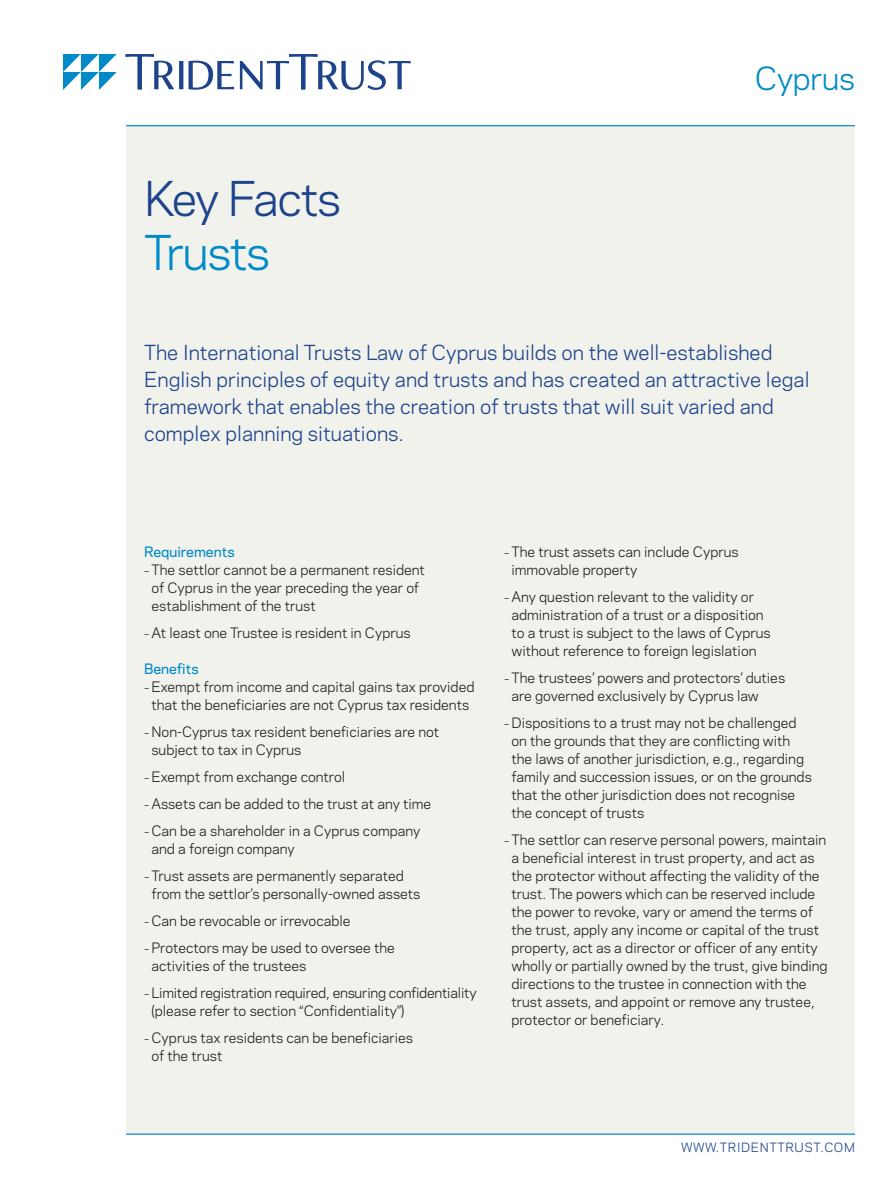
<style>
.page{position:relative;width:891px;height:1188px;background:#fff}
.page>*{position:absolute;margin:0;border:0;box-sizing:border-box;transform-origin:0 0}
.t1{font:45px "Polaris";letter-spacing:-.04em;color:#1d448b}
.t2{font:45px "Polaris";letter-spacing:-.03em;color:#008ac8}
.t3{font:30px "Polaris";letter-spacing:-.01em;color:#008ac8}
.Intro_Text{font:19.5px/27px "Polaris";color:#1d448b}
.t4{font:13.5px/18px "Polaris";color:#231f20}
.Head_1{font:500 13.5px "Polaris";color:#008ac8}
.t5{font:12px "Polaris";letter-spacing:.05em;color:#1d448b}
.s1{font-size:10.5px}
</style>
<div class="page">
<div style="left:126px;top:126px;width:729px;height:1008px;background:#f2f2ed"></div>
<hr style="left:126px;top:126px;width:729px;height:1px;background:#008ac8">
<hr style="left:126px;top:1134px;width:729px;height:1px;background:#008ac8">
<svg style="left:126px;top:54px;width:285px;height:36px"></svg>
<svg style="left:63px;top:54px;width:54px;height:36px"></svg>
<h1 class="t1" style="left:144px;top:165px;width:199px">Key Facts</h1>
<h1 class="t2" style="left:144px;top:219px;width:128px">Trusts</h1>
<h2 class="t3" style="left:755px;top:56px;width:102px">Cyprus</h2>
<p class="Intro_Text" style="left:144px;top:338px;width:667px">The International Trusts Law of Cyprus builds on the well-established English principles of equity and trusts and has created an attractive legal framework that enables the creation of trusts that will suit varied and complex planning situations.</p>
<p class="Head_1" style="left:144px;top:541px;width:92px">Requirements</p>
<p class="t4" style="left:152px;top:560px;width:275px;text-indent:-8px"><span class="s1">–</span> The settlor cannot be a permanent resident of Cyprus in the year preceding the year of establishment of the trust</p>
<p class="t4" style="left:144px;top:623px;width:268px"><span class="s1">–</span> At least one Trustee is resident in Cyprus</p>
<p class="Head_1" style="left:144px;top:658px;width:56px">Benefits</p>
<p class="t4" style="left:144px;top:677px;width:332px;text-align:center"><span class="s1">–</span> Exempt from income and capital gains tax provided that the beneficiaries are not Cyprus tax residents</p>
<p class="t4" style="left:152px;top:722px;width:289px;text-indent:-8px"><span class="s1">–</span> Non-Cyprus tax resident beneficiaries are not subject to tax in Cyprus</p>
<p class="t4" style="left:144px;top:767px;width:203px"><span class="s1">–</span> Exempt from exchange control</p>
<p class="t4" style="left:144px;top:794px;width:289px"><span class="s1">–</span> Assets can be added to the trust at any time</p>
<p class="t4" style="left:152px;top:821px;width:270px;text-indent:-8px"><span class="s1">–</span> Can be a shareholder in a Cyprus company and a foreign company</p>
<p class="t4" style="left:152px;top:866px;width:270px;text-indent:-8px"><span class="s1">–</span> Trust assets are permanently separated from the settlor’s personally-owned assets</p>
<p class="t4" style="left:144px;top:911px;width:208px"><span class="s1">–</span> Can be revocable or irrevocable</p>
<p class="t4" style="left:152px;top:938px;width:245px;text-indent:-8px"><span class="s1">–</span> Protectors may be used to oversee the activities of the trustees</p>
<p class="t4" style="left:152px;top:983px;width:327px;text-indent:-8px"><span class="s1">–</span> Limited registration required, ensuring confidentiality (please refer to section “Confidentiality”)</p>
<p class="t4" style="left:152px;top:1028px;width:263px;text-indent:-8px"><span class="s1">–</span> Cyprus tax residents can be beneficiaries of the trust</p>
<p class="t4" style="left:512px;top:542px;width:229px;text-indent:-8px"><span class="s1">–</span> The trust assets can include Cyprus immovable property</p>
<p class="t4" style="left:512px;top:587px;width:261px;text-indent:-8px"><span class="s1">–</span> Any question relevant to the validity or administration of a trust or a disposition to a trust is subject to the laws of Cyprus without reference to foreign legislation</p>
<p class="t4" style="left:512px;top:668px;width:275px;text-indent:-8px"><span class="s1">–</span> The trustees’ powers and protectors’ duties are governed exclusively by Cyprus law</p>
<p class="t4" style="left:512px;top:713px;width:302px;text-indent:-8px"><span class="s1">–</span> Dispositions to a trust may not be challenged on the grounds that they are conflicting with the laws of another jurisdiction, e.g., regarding family and succession issues, or on the grounds that the other jurisdiction does not recognise the concept of trusts</p>
<p class="t4" style="left:512px;top:830px;width:318px;text-indent:-8px"><span class="s1">–</span> The settlor can reserve personal powers, maintain a beneficial interest in trust property, and act as the protector without affecting the validity of the trust. The powers which can be reserved include the power to revoke, vary or amend the terms of the trust, apply any income or capital of the trust property, act as a director or officer of any entity wholly or partially owned by the trust, give binding directions to the trustee in connection with the trust assets, and appoint or remove any trustee, protector or beneficiary.</p>
<p class="t5" style="left:681px;top:1138px;width:175px">WWW.TRIDENTTRUST.COM</p>
</div>
